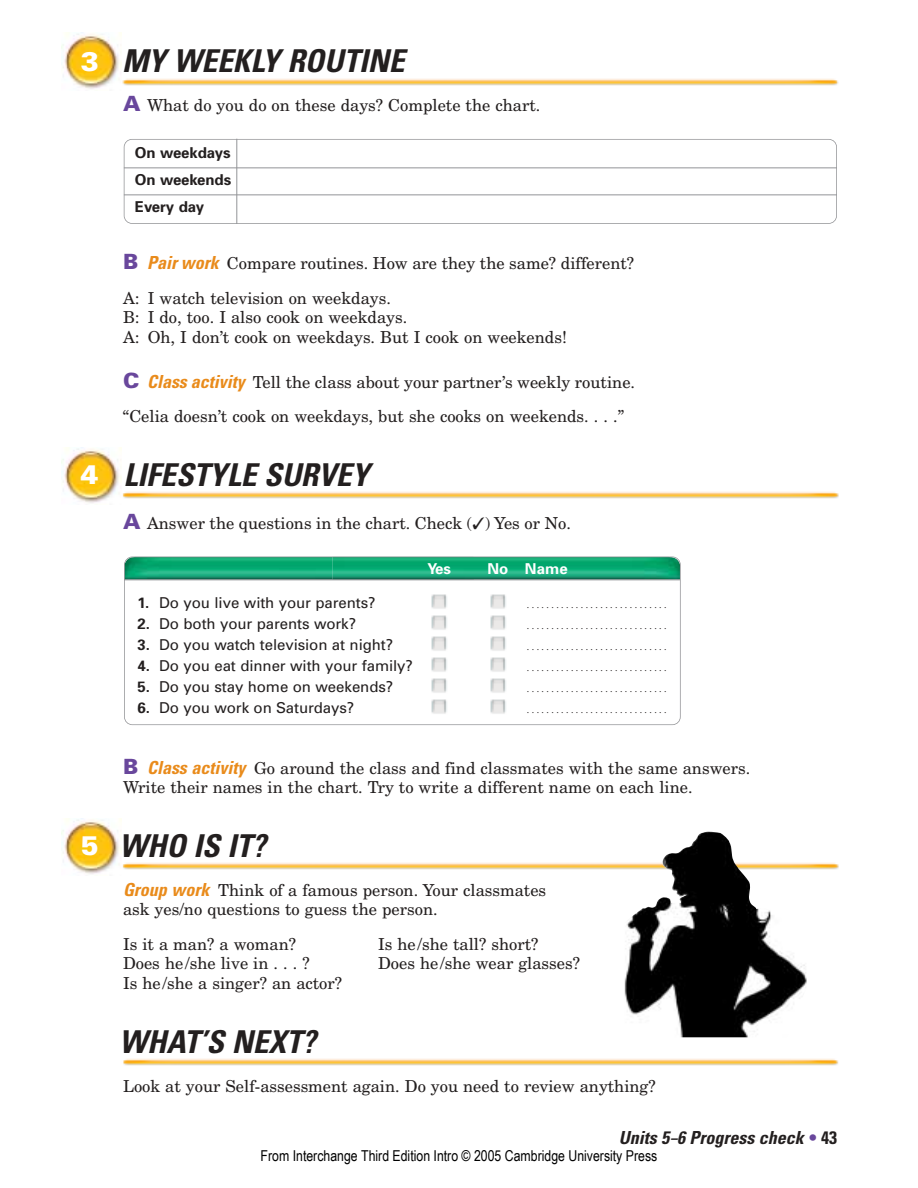
<style>
.page{position:relative;width:918px;height:1188px;background:#fff}
.page>*{position:absolute;margin:0;border:0;box-sizing:border-box;transform-origin:0 0}
.t1{font:italic 700 condensed 31.5px "Univers";color:#231f1f}
.t2{font:italic 700 condensed 18px "Univers";color:#231f1f}
.t3{font:16.5px/19.5px "New Century Schlbk";color:#231f1f}
.t4{font:15px "Univers";letter-spacing:-.005em;color:#231f1f}
.t5{font:15px "Arial Narrow";color:#000}
.t6{font:700 15px/27px "Univers";letter-spacing:-.005em;color:#231f1f;text-align:justify}
.t7{font:700 15px "Univers";letter-spacing:.01em;color:#fff}
.t8{font:9px "New Century Schlbk";color:#231f1f}
.s1{font-weight:900;font-style:normal;font-stretch:normal;font-size:27px;color:#fff}
.s2{font-family:"Univers";font-weight:900;font-size:21px;color:#69479c}
.s3{font-family:"Univers";font-weight:700;font-style:italic;font-stretch:condensed;font-size:18px;color:#e98b1b}
.s4{font-weight:700}
.s5{font-style:normal;color:#69479c}
.s6{font-style:normal}
</style>
<div class="page">
<img style="left:122px;top:862px;width:716px;height:8px">
<img style="left:62px;top:818px;width:59px;height:56px">
<img style="left:122px;top:491px;width:716px;height:8px">
<img style="left:62px;top:447px;width:59px;height:56px">
<img style="left:122px;top:78px;width:717px;height:8px">
<img style="left:62px;top:33px;width:59px;height:56px">
<div style="left:124px;top:139px;width:713px;height:85px;border:2px solid #939497;border-radius:8px"></div>
<hr style="left:124px;top:167px;width:713px;height:1px;background:#939497">
<hr style="left:124px;top:194px;width:713px;height:1px;background:#939497">
<hr style="left:236px;top:139px;width:1px;height:85px;background:#939497">
<img style="left:123px;top:1058px;width:716px;height:8px">
<img style="left:614px;top:832px;width:198px;height:205px">
<svg style="left:124px;top:557px;width:209px;height:22px;background:#10a574"></svg>
<img style="left:333px;top:557px;width:347px;height:22px">
<hr style="left:124px;top:579px;width:556px;height:1px;background:#939497">
<div style="left:124px;top:557px;width:557px;height:168px;border:2px solid #939497;border-radius:8px"></div>
<img style="left:490px;top:699px;width:16px;height:15px">
<img style="left:431px;top:699px;width:16px;height:15px">
<img style="left:490px;top:678px;width:16px;height:15px">
<img style="left:431px;top:678px;width:16px;height:15px">
<img style="left:490px;top:657px;width:16px;height:15px">
<img style="left:431px;top:657px;width:16px;height:15px">
<img style="left:490px;top:636px;width:16px;height:15px">
<img style="left:431px;top:636px;width:16px;height:15px">
<img style="left:490px;top:615px;width:16px;height:15px">
<img style="left:431px;top:615px;width:16px;height:15px">
<img style="left:490px;top:594px;width:16px;height:15px">
<img style="left:431px;top:594px;width:16px;height:15px">
<h1 class="t1" style="left:81px;top:50px;width:325px"><span class="s1">3</span> MY WEEKLY ROUTINE</h1>
<p class="t3" style="left:123px;top:97px;width:419px"><span class="s2">A</span> What do you do on these days? Complete the chart.</p>
<p class="t6" style="left:135px;top:141px;width:98px">On weekdays On weekends Every day</p>
<p class="t3" style="left:123px;top:248px;width:513px;line-height:34.5px"><span class="s2">B</span> <span class="s3">Pair work</span> Compare routines. How are they the same? different?<br>A: I watch television on weekdays.</p>
<p class="t3" style="left:123px;top:309px;width:445px">B: I do, too. I also cook on weekdays.<br>A: Oh, I don’t cook on weekdays. But I cook on weekends!</p>
<p class="t3" style="left:123px;top:366px;width:514px;line-height:34.5px"><span class="s2">C</span> <span class="s3">Class activity</span> Tell the class about your partner’s weekly routine. “Celia doesn’t cook on weekdays, but she cooks on weekends. . . .”</p>
<h1 class="t1" style="left:81px;top:463px;width:290px"><span class="s1">4</span> LIFESTYLE SURVEY</h1>
<p class="t3" style="left:123px;top:515px;width:449px"><span class="s2">A</span> Answer the questions in the chart. Check (✓) Yes or No.</p>
<p class="t7" style="left:427px;top:563px;width:25px">Yes</p>
<p class="t7" style="left:488px;top:563px;width:82px">No Name</p>
<p class="t4" style="left:138px;top:597px;width:240px"><span class="s4">1.</span> Do you live with your parents?</p>
<p class="t4" style="left:138px;top:618px;width:220px"><span class="s4">2.</span> Do both your parents work?</p>
<p class="t4" style="left:138px;top:639px;width:257px"><span class="s4">3.</span> Do you watch television at night?</p>
<p class="t4" style="left:138px;top:660px;width:277px"><span class="s4">4.</span> Do you eat dinner with your family?</p>
<p class="t4" style="left:138px;top:681px;width:257px"><span class="s4">5.</span> Do you stay home on weekends?</p>
<p class="t4" style="left:138px;top:702px;width:218px"><span class="s4">6.</span> Do you work on Saturdays?</p>
<p class="t8" style="left:527px;top:707px;width:141px">.............................</p>
<p class="t8" style="left:527px;top:602px;width:141px">.............................</p>
<p class="t8" style="left:527px;top:623px;width:141px">.............................</p>
<p class="t8" style="left:527px;top:644px;width:141px">.............................</p>
<p class="t8" style="left:527px;top:665px;width:141px">.............................</p>
<p class="t8" style="left:527px;top:686px;width:141px">.............................</p>
<p class="t3" style="left:123px;top:760px;width:629px"><span class="s2">B</span> <span class="s3">Class activity</span> Go around the class and find classmates with the same answers.<br>Write their names in the chart. Try to write a different name on each line.</p>
<h1 class="t1" style="left:81px;top:834px;width:186px"><span class="s1">5</span> WHO IS IT?</h1>
<p class="t3" style="left:123px;top:882px;width:425px"><span class="s3">Group work</span> Think of a famous person. Your classmates ask yes/no questions to guess the person.</p>
<p class="t3" style="left:123px;top:936px;width:175px">Is it a man? a woman?</p>
<p class="t3" style="left:378px;top:936px;width:162px">Is he/she tall? short?</p>
<p class="t3" style="left:123px;top:955px;width:188px">Does he/she live in . . . ?</p>
<p class="t3" style="left:378px;top:955px;width:204px">Does he/she wear glasses?</p>
<p class="t3" style="left:123px;top:975px;width:221px">Is he/she a singer? an actor?</p>
<h1 class="t1" style="left:81px;top:1030px;width:236px"><span class="s1">5</span> WHAT’S NEXT?</h1>
<p class="t3" style="left:123px;top:1077px;width:534px">Look at your Self-assessment again. Do you need to review anything?</p>
<p class="t2" style="left:619px;top:1131px;width:220px">Units 5–6 Progress check <span class="s5">•</span> <span class="s6">43</span></p>
<p class="t5" style="left:261px;top:1147px;width:398px">From Interchange Third Edition Intro © 2005 Cambridge University Press</p>
</div>
